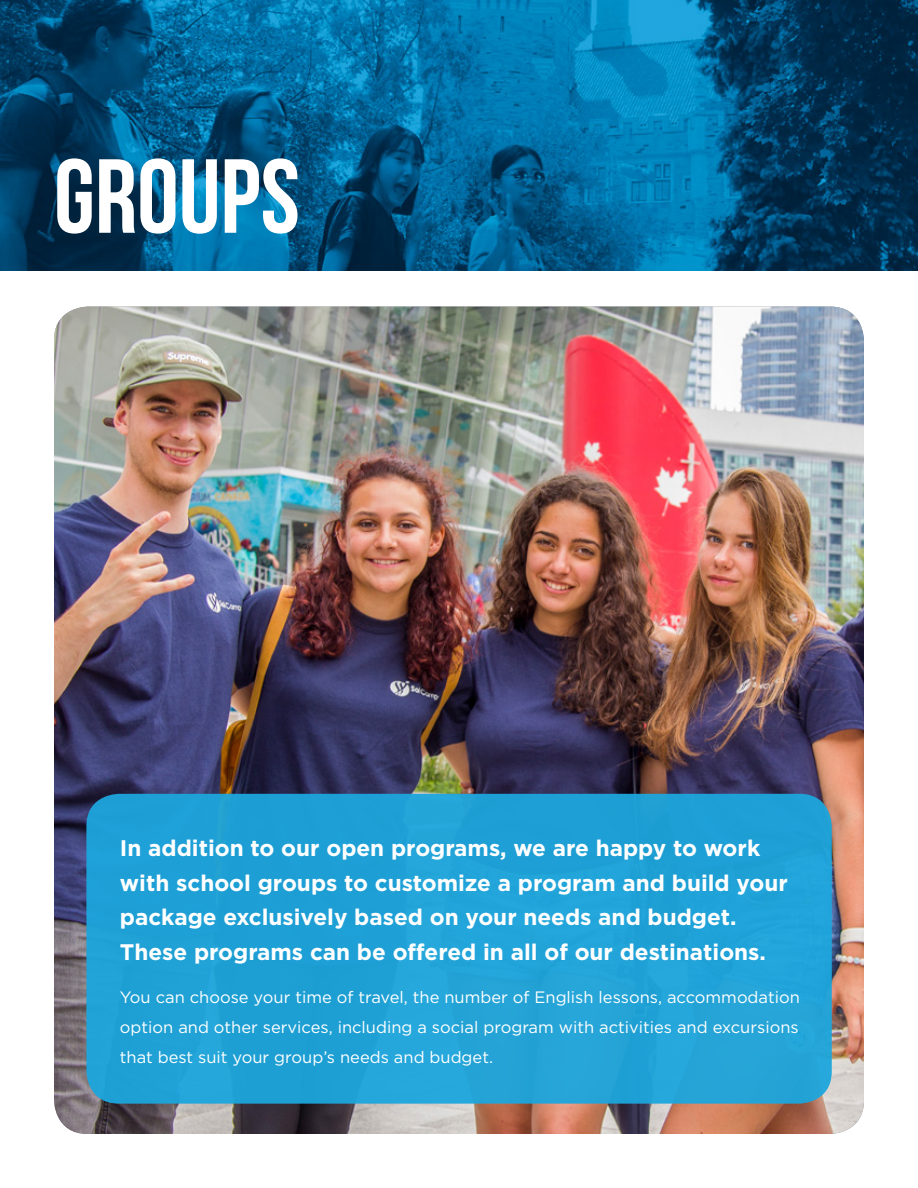
<style>
.page{position:relative;width:918px;height:1188px;background:#fff}
.page>*{position:absolute;margin:0;border:0;box-sizing:border-box;transform-origin:0 0}
.t1{font:700 105px "Bebas Neue";color:#fff}
.t2{font:700 22.5px/34.5px "Gotham";color:#fff}
.t3{font:16.5px/30px "Gotham";color:#fff;text-align:justify}
</style>
<div class="page">
<img style="left:0;top:0;width:918px;height:270px">
<img style="left:54px;top:307px;width:810px;height:827px">
<div style="left:86px;top:794px;width:746px;height:310px;background:#1fa1d6;border-radius:32px"></div>
<h1 class="t1" style="left:54px;top:139px;width:247px">GROUPS</h1>
<p class="t2" style="left:120px;top:831px;width:669px">In addition to our open programs, we are happy to work with school groups to customize a program and build your package exclusively based on your needs and budget.<br>These programs can be offered in all of our destinations.</p>
<p class="t3" style="left:120px;top:982px;width:681px">You can choose your time of travel, the number of English lessons, accommodation option and other services, including a social program with activities and excursions that best suit your group’s needs and budget.</p>
</div>
